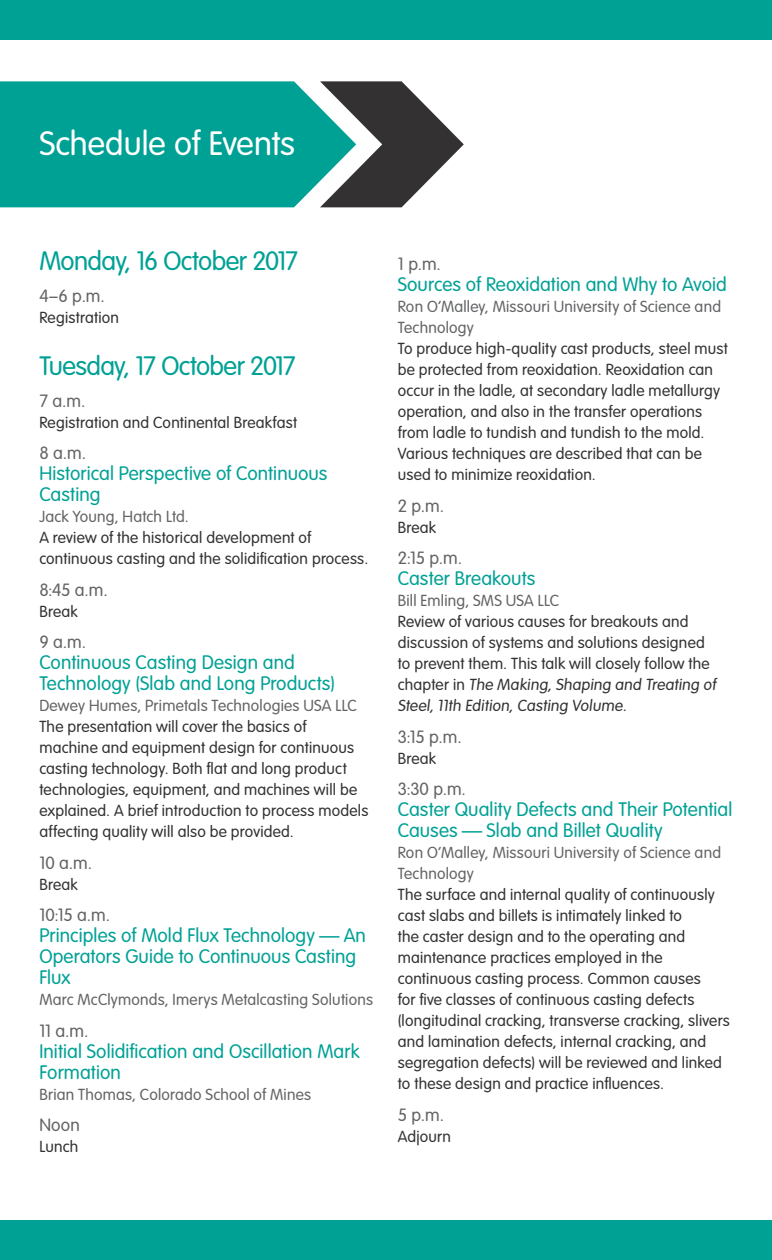
<style>
.page{position:relative;width:772px;height:1260px;background:#fff}
.page>*{position:absolute;margin:0;border:0;box-sizing:border-box;transform-origin:0 0}
.t1{font:300 33.25px "VAG Rounded";color:#fff}
.t2{font:300 26.25px "VAG Rounded";letter-spacing:-.025em;color:#00a195}
.t3{font:300 19.25px/21px "VAG Rounded";letter-spacing:.005em;color:#00a195}
.t4{font:300 17.5px "VAG Rounded";letter-spacing:-.01em;color:#636466}
.t5{font:300 15.75px/21px "VAG Rounded";letter-spacing:.015em;color:#333132}
.t6{font:300 15.75px/21px "VAG Rounded";letter-spacing:.015em;color:#636466}
</style>
<div class="page">
<div style="left:0;top:0;width:772px;height:39px;background:#00a195"></div>
<div style="left:0;top:1221px;width:772px;height:39px;background:#00a195"></div>
<svg style="left:356px;top:81px;width:108px;height:126px"></svg>
<svg style="left:0;top:81px;width:356px;height:126px;background:#10a398"></svg>
<h1 class="t1" style="left:39px;top:124px;width:257px">Schedule of Events</h1>
<h2 class="t2" style="left:39px;top:246px;width:260px">Monday, 16 October 2017</h2>
<p class="t4" style="left:39px;top:286px;width:67px">4–6 p.m.</p>
<p class="t5" style="left:39px;top:307px;width:81px">Registration</p>
<h2 class="t2" style="left:39px;top:351px;width:258px">Tuesday, 17 October 2017</h2>
<p class="t4" style="left:39px;top:391px;width:48px">7 a.m.</p>
<p class="t5" style="left:39px;top:412px;width:259px">Registration and Continental Breakfast</p>
<p class="t4" style="left:39px;top:443px;width:48px">8 a.m.</p>
<p class="t3" style="left:39px;top:463px;width:290px">Historical Perspective of Continuous<br>Casting</p>
<p class="t6" style="left:39px;top:506px;width:151px">Jack Young, Hatch Ltd.</p>
<p class="t5" style="left:39px;top:527px;width:330px">A review of the historical development of continuous casting and the solidification process.</p>
<p class="t4" style="left:39px;top:580px;width:70px">8:45 a.m.</p>
<p class="t5" style="left:39px;top:601px;width:40px">Break</p>
<p class="t4" style="left:39px;top:632px;width:48px">9 a.m.</p>
<p class="t3" style="left:39px;top:652px;width:297px">Continuous Casting Design and<br>Technology (Slab and Long Products)</p>
<p class="t6" style="left:39px;top:695px;width:319px">Dewey Humes, Primetals Technologies USA LLC</p>
<p class="t5" style="left:39px;top:716px;width:330px">The presentation will cover the basics of machine and equipment design for continuous casting technology. Both flat and long product technologies, equipment, and machines will be explained. A brief introduction to process models affecting quality will also be provided.</p>
<p class="t4" style="left:39px;top:853px;width:54px">10 a.m.</p>
<p class="t5" style="left:39px;top:874px;width:40px">Break</p>
<p class="t4" style="left:39px;top:905px;width:72px">10:15 a.m.</p>
<p class="t3" style="left:39px;top:925px;width:328px">Principles of Mold Flux Technology — An<br>Operators Guide to Continuous Casting<br>Flux</p>
<p class="t6" style="left:39px;top:989px;width:335px">Marc McClymonds, Imerys Metalcasting Solutions</p>
<p class="t4" style="left:39px;top:1021px;width:51px">11 a.m.</p>
<p class="t3" style="left:39px;top:1041px;width:322px">Initial Solidification and Oscillation Mark<br>Formation</p>
<p class="t6" style="left:39px;top:1084px;width:273px">Brian Thomas, Colorado School of Mines</p>
<p class="t4" style="left:39px;top:1115px;width:42px">Noon</p>
<p class="t5" style="left:39px;top:1136px;width:40px">Lunch</p>
<p class="t4" style="left:398px;top:254px;width:45px">1 p.m.</p>
<p class="t3" style="left:398px;top:274px;width:330px">Sources of Reoxidation and Why to Avoid</p>
<p class="t6" style="left:398px;top:296px;width:325px">Ron O’Malley, Missouri University of Science and<br>Technology</p>
<p class="t5" style="left:398px;top:338px;width:331px">To produce high-quality cast products, steel must be protected from reoxidation. Reoxidation can occur in the ladle, at secondary ladle metallurgy operation, and also in the transfer operations from ladle to tundish and tundish to the mold.<br>Various techniques are described that can be used to minimize reoxidation.</p>
<p class="t4" style="left:398px;top:496px;width:48px">2 p.m.</p>
<p class="t5" style="left:398px;top:517px;width:40px">Break</p>
<p class="t4" style="left:398px;top:548px;width:66px">2:15 p.m.</p>
<p class="t3" style="left:398px;top:568px;width:139px">Caster Breakouts</p>
<p class="t6" style="left:398px;top:590px;width:163px">Bill Emling, SMS USA LLC</p>
<p class="t5" style="left:398px;top:611px;width:320px">Review of various causes for breakouts and discussion of systems and solutions designed to prevent them. This talk will closely follow the chapter in The Making, Shaping and Treating of Steel, 11th Edition, Casting Volume.</p>
<p class="t4" style="left:398px;top:727px;width:66px">3:15 p.m.</p>
<p class="t5" style="left:398px;top:748px;width:40px">Break</p>
<p class="t4" style="left:398px;top:779px;width:70px">3:30 p.m.</p>
<p class="t3" style="left:398px;top:799px;width:336px">Caster Quality Defects and Their Potential<br>Causes — Slab and Billet Quality</p>
<p class="t6" style="left:398px;top:842px;width:325px">Ron O’Malley, Missouri University of Science and<br>Technology</p>
<p class="t5" style="left:398px;top:884px;width:334px">The surface and internal quality of continuously cast slabs and billets is intimately linked to<br>the caster design and to the operating and maintenance practices employed in the continuous casting process. Common causes<br>for five classes of continuous casting defects (longitudinal cracking, transverse cracking, slivers and lamination defects, internal cracking, and segregation defects) will be reviewed and linked to these design and practice influences.</p>
<p class="t4" style="left:398px;top:1105px;width:48px">5 p.m.</p>
<p class="t5" style="left:398px;top:1126px;width:55px">Adjourn</p>
</div>
